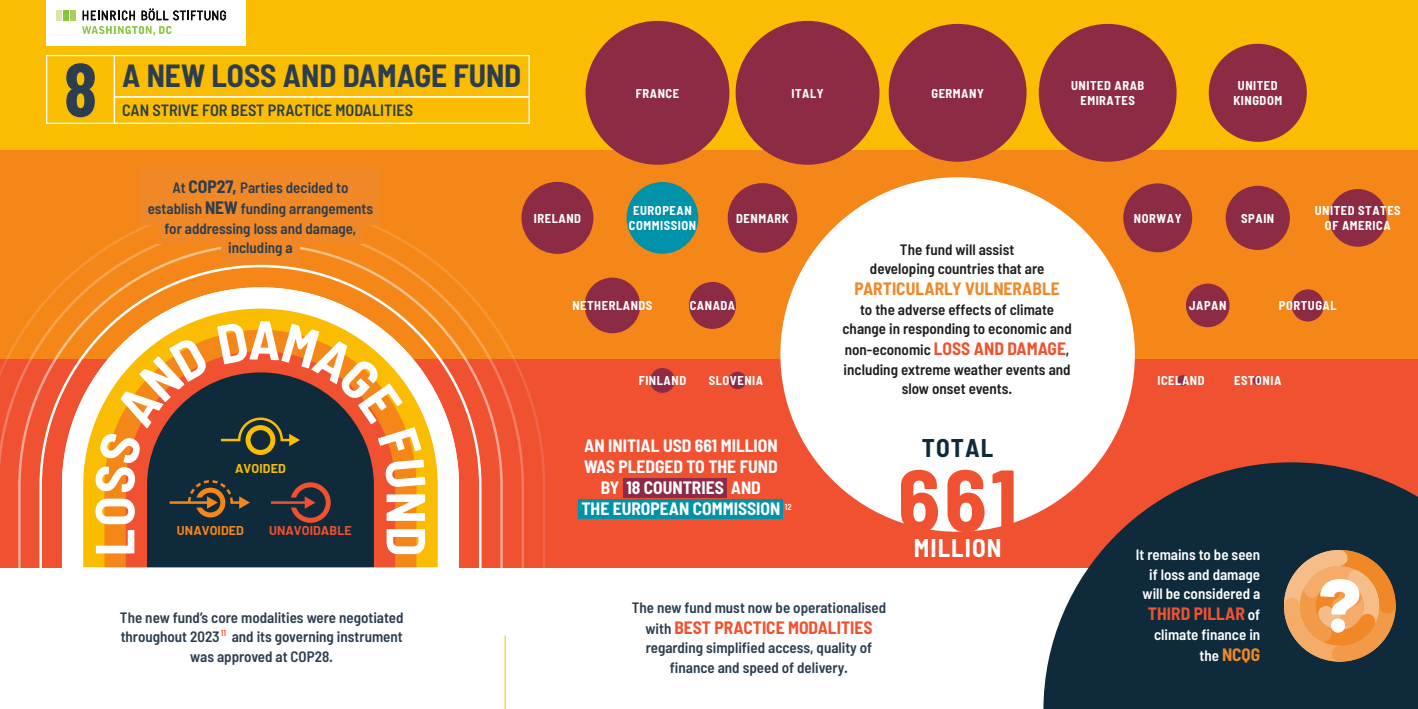
<style>
.page{position:relative;width:1418px;height:709px;background:#fff}
.page>*{position:absolute;margin:0;border:0;box-sizing:border-box;transform-origin:0 0}
.t1{font:700 semi-condensed 87.5px "Barlow";color:#ef5131}
.NUMBER{font:700 75px "Barlow Condensed";color:#2b3d4f}
.t2{font:700 semi-condensed 55px "Barlow";color:#fff}
.GRAPHIC_TITLE_2{font:700 semi-condensed 31.25px "Barlow";color:#2b3d4f}
.t3{font:700 semi-condensed 25px "Barlow";letter-spacing:.045em;color:#fff}
.t4{font:700 semi-condensed 25px "Barlow";letter-spacing:.045em;color:#0e2a3b}
._12pt_COPY{font:700 semi-condensed 17.5px/21px "Barlow";color:#fff;text-align:center}
._12pt_COPY-2{font:700 semi-condensed 17.5px "Barlow";color:#f05230}
._12pt_COPY-3{font:700 semi-condensed 17.5px "Barlow";color:#f08827}
.GRAPHIC_TITLE_1{font:600 semi-condensed 16.25px "Barlow";color:#2b3d4f}
._12pt_COPY-4{font:600 semi-condensed 15px/19.5px "Barlow";color:#2b3d4f;text-align:center}
._12pt_COPY-5{font:600 semi-condensed 15px/19.5px "Barlow";color:#1d1d1b;text-align:center}
._12pt_COPY-6{font:600 semi-condensed 15px/19.5px "Barlow";color:#fff;text-align:right}
.t5{font:700 semi-condensed 12.5px/15px "Barlow";letter-spacing:.045em;color:#fff;text-align:center}
.t6{font:700 12.5px "Barlow";letter-spacing:.01em;color:#ef5131}
.t7{font:700 12.5px "Barlow";letter-spacing:.01em;color:#f58719}
.t8{font:700 12.5px "Barlow";letter-spacing:.01em;color:#fabd01}
._12pt_COPY-7{font:600 semi-condensed 8.75px "Barlow";color:#f05230}
._12pt_COPY-8{font:600 semi-condensed 8.75px "Barlow";color:#fff}
.s1{font-weight:700;font-size:17.5px}
.s2{font-weight:700;font-size:17.5px;color:#f05230}
.s3{font-weight:600;font-size:15px;color:#2b3d4f}
.s4{font-weight:600;font-size:15px;color:#fff}
</style>
<div class="page">
<div style="left:0;top:0;width:1417px;height:709px;background:#fabd01"></div>
<div style="left:0;top:567px;width:1417px;height:142px;background:#fff"></div>
<div style="left:0;top:359px;width:1417px;height:208px;background:#ef5131"></div>
<div style="left:0;top:151px;width:1417px;height:208px;background:#f58719"></div>
<hr style="left:504px;top:635px;width:1px;height:74px;background:#fabd01">
<svg style="left:1043px;top:462px;width:374px;height:247px;background:#243340"></svg>
<svg style="left:1275px;top:542px;width:128px;height:127px;background:#997856"></svg>
<svg style="left:768px;top:158px;width:385px;height:391px"></svg>
<svg style="left:0;top:222px;width:524px;height:346px"></svg>
<svg style="left:18px;top:243px;width:485px;height:325px"></svg>
<svg style="left:38px;top:263px;width:445px;height:305px"></svg>
<svg style="left:62px;top:287px;width:397px;height:281px"></svg>
<svg style="left:83px;top:308px;width:355px;height:259px"></svg>
<div style="left:104px;top:509px;width:312px;height:58px;background:#f58719"></div>
<svg style="left:126px;top:509px;width:269px;height:58px"></svg>
<div style="left:147px;top:509px;width:227px;height:58px;background:#0e2a3b"></div>
<div style="left:195px;top:487px;width:30px;height:30px;border:5px solid #f58719;border-radius:50%"></div>
<div style="left:290px;top:482px;width:41px;height:41px;border:5px solid #ef5131;border-radius:50%"></div>
<div style="left:585px;top:21px;width:144px;height:144px;background:#8d2b45;border-radius:72px"></div>
<div style="left:735px;top:21px;width:144px;height:144px;background:#8d2b45;border-radius:72px"></div>
<div style="left:1038px;top:24px;width:138px;height:138px;background:#8d2b45;border-radius:69px"></div>
<div style="left:888px;top:24px;width:138px;height:138px;background:#8d2b45;border-radius:69px"></div>
<div style="left:1208px;top:44px;width:98px;height:98px;background:#8d2b45;border-radius:49px"></div>
<div style="left:521px;top:182px;width:72px;height:72px;background:#8d2b45;border-radius:36px"></div>
<div style="left:626px;top:182px;width:72px;height:72px;background:#0092a8;border-radius:36px"></div>
<div style="left:727px;top:183px;width:70px;height:70px;background:#8d2b45;border-radius:35px"></div>
<div style="left:1123px;top:183px;width:69px;height:69px;background:#8d2b45;border-radius:34px"></div>
<div style="left:1225px;top:186px;width:64px;height:64px;background:#8d2b45;border-radius:32px"></div>
<div style="left:1328px;top:189px;width:58px;height:58px;background:#8d2b45;border-radius:29px"></div>
<div style="left:584px;top:277px;width:56px;height:56px;background:#8d2b45;border-radius:28px"></div>
<div style="left:689px;top:282px;width:47px;height:47px;background:#8d2b45;border-radius:23px"></div>
<div style="left:1185px;top:283px;width:44px;height:44px;background:#8d2b45;border-radius:22px"></div>
<div style="left:1291px;top:289px;width:32px;height:32px;background:#8d2b45;border-radius:16px"></div>
<div style="left:650px;top:368px;width:25px;height:25px;background:#8d2b45;border-radius:12px"></div>
<div style="left:728px;top:371px;width:18px;height:18px;background:#8d2b45;border-radius:9px"></div>
<div style="left:1177px;top:375px;width:11px;height:11px;background:#8d2b45;border-radius:5px"></div>
<div style="left:1252px;top:375px;width:10px;height:10px;background:#8d2b45;border-radius:5px"></div>
<div style="left:46px;top:0;width:199px;height:46px;background:#fff"></div>
<svg style="left:83px;top:11px;width:52px;height:9px"></svg>
<svg style="left:142px;top:8px;width:84px;height:12px"></svg>
<div style="left:70px;top:10px;width:6px;height:10px;background:#a6d060"></div>
<div style="left:63px;top:10px;width:6px;height:10px;background:#88c53f"></div>
<div style="left:56px;top:10px;width:6px;height:10px;background:#d5e6b0"></div>
<svg style="left:82px;top:26px;width:89px;height:10px"></svg>
<div style="left:46px;top:55px;width:69px;height:69px;border:1px solid #fff"></div>
<div style="left:578px;top:499px;width:205px;height:20px;background:#0092a8"></div>
<div style="left:623px;top:478px;width:104px;height:20px;background:#8c2b45"></div>
<div style="left:114px;top:96px;width:415px;height:28px;border:1px solid #fff"></div>
<div style="left:114px;top:55px;width:415px;height:43px;border:1px solid #fff"></div>
<div style="left:141px;top:168px;width:239px;height:57px;background:#f08827"></div>
<div style="left:157px;top:211px;width:206px;height:33px;background:#f08827"></div>
<div style="left:221px;top:231px;width:79px;height:32px;background:#f08827"></div>
<svg style="left:95px;top:321px;width:330px;height:188px"></svg>
<p class="NUMBER" style="left:64px;top:43px;width:34px">8</p>
<p class="GRAPHIC_TITLE_2" style="left:122px;top:57px;width:401px">A NEW LOSS AND DAMAGE FUND</p>
<p class="GRAPHIC_TITLE_1" style="left:122px;top:100px;width:292px">CAN STRIVE FOR BEST PRACTICE MODALITIES</p>
<p class="t5" style="left:636px;top:85px;width:45px">FRANCE</p>
<p class="t5" style="left:791px;top:85px;width:34px">ITALY</p>
<p class="t5" style="left:931px;top:85px;width:54px">GERMANY</p>
<p class="t5" style="left:1071px;top:78px;width:75px">UNITED ARAB<br>EMIRATES</p>
<p class="t5" style="left:1233px;top:78px;width:50px">UNITED<br>KINGDOM</p>
<p class="_12pt_COPY-4" style="left:148px;top:177px;width:227px;line-height:21px">At <span class="s1">COP27,</span> Parties decided to establish <span class="s1">NEW</span> funding arrangements</p>
<p class="_12pt_COPY-4" style="left:164px;top:218px;width:193px">for addressing loss and damage,</p>
<p class="_12pt_COPY-4" style="left:228px;top:237px;width:66px">including a</p>
<p class="t8" style="left:235px;top:459px;width:52px">AVOIDED</p>
<p class="t2" style="left:80px;top:556px;width:61px;rotate:-90deg">LO</p>
<p class="t2" style="left:440px;top:491px;width:66px;rotate:90deg">ND</p>
<p class="t7" style="left:177px;top:521px;width:69px">UNAVOIDED</p>
<p class="t6" style="left:269px;top:521px;width:84px">UNAVOIDABLE</p>
<p class="_12pt_COPY-4" style="left:120px;top:607px;width:285px">The new fund’s core modalities were negotiated throughout 2023 and its governing instrument was approved at COP28.</p>
<p class="_12pt_COPY-7" style="left:221px;top:627px;width:7px">11</p>
<p class="t5" style="left:534px;top:210px;width:49px">IRELAND</p>
<p class="t5" style="left:629px;top:203px;width:69px">EUROPEAN<br>COMMISSION</p>
<p class="t5" style="left:736px;top:210px;width:54px">DENMARK</p>
<p class="t5" style="left:1133px;top:210px;width:49px">NORWAY</p>
<p class="t5" style="left:1241px;top:210px;width:35px">SPAIN</p>
<p class="t5" style="left:1314px;top:203px;width:87px">UNITED STATES<br>OF AMERICA</p>
<p class="_12pt_COPY-5" style="left:870px;top:239px;width:176px">The fund will assist developing countries that are</p>
<p class="_12pt_COPY-3" style="left:854px;top:278px;width:207px">PARTICULARLY VULNERABLE</p>
<p class="_12pt_COPY-5" style="left:842px;top:299px;width:231px">to the adverse effects of climate change in responding to economic and</p>
<p class="_12pt_COPY-5" style="left:843px;top:340px;width:228px">non-economic <span class="s2">LOSS AND DAMAGE</span>, including extreme weather events and slow onset events.</p>
<p class="t5" style="left:572px;top:298px;width:81px">NETHERLANDS</p>
<p class="t5" style="left:689px;top:298px;width:47px">CANADA</p>
<p class="t5" style="left:1189px;top:298px;width:39px">JAPAN</p>
<p class="t5" style="left:1278px;top:298px;width:59px">PORTUGAL</p>
<p class="t5" style="left:638px;top:373px;width:49px">FINLAND</p>
<p class="t5" style="left:708px;top:373px;width:56px">SLOVENIA</p>
<p class="t5" style="left:1157px;top:373px;width:49px">ICELAND</p>
<p class="t5" style="left:1234px;top:373px;width:49px">ESTONIA</p>
<p class="_12pt_COPY" style="left:581px;top:435px;width:200px">AN INITIAL USD 661 MILLION<br>WAS PLEDGED TO THE FUND<br>BY 18 COUNTRIES AND<br>THE EUROPEAN COMMISSION</p>
<p class="_12pt_COPY-8" style="left:785px;top:501px;width:8px">12</p>
<p class="t4" style="left:921px;top:432px;width:73px">TOTAL</p>
<p class="t1" style="left:897px;top:446px;width:121px">661</p>
<p class="t3" style="left:913px;top:532px;width:89px">MILLION</p>
<p class="_12pt_COPY-4" style="left:631px;top:597px;width:256px">The new fund must now be operationalised</p>
<p class="_12pt_COPY-2" style="left:645px;top:616px;width:229px"><span class="s3">with</span> BEST PRACTICE MODALITIES</p>
<p class="_12pt_COPY-4" style="left:645px;top:637px;width:228px">regarding simplified access, quality of finance and speed of delivery.</p>
<p class="_12pt_COPY-6" style="left:1135px;top:545px;width:126px">It remains to be seen if loss and damage will be considered a</p>
<p class="_12pt_COPY-2" style="left:1147px;top:603px;width:114px">THIRD PILLAR <span class="s4">of</span></p>
<p class="_12pt_COPY-6" style="left:1154px;top:624px;width:108px">climate finance in</p>
<p class="_12pt_COPY-3" style="left:1199px;top:644px;width:62px"><span class="s4">the</span> NCQG</p>
</div>
